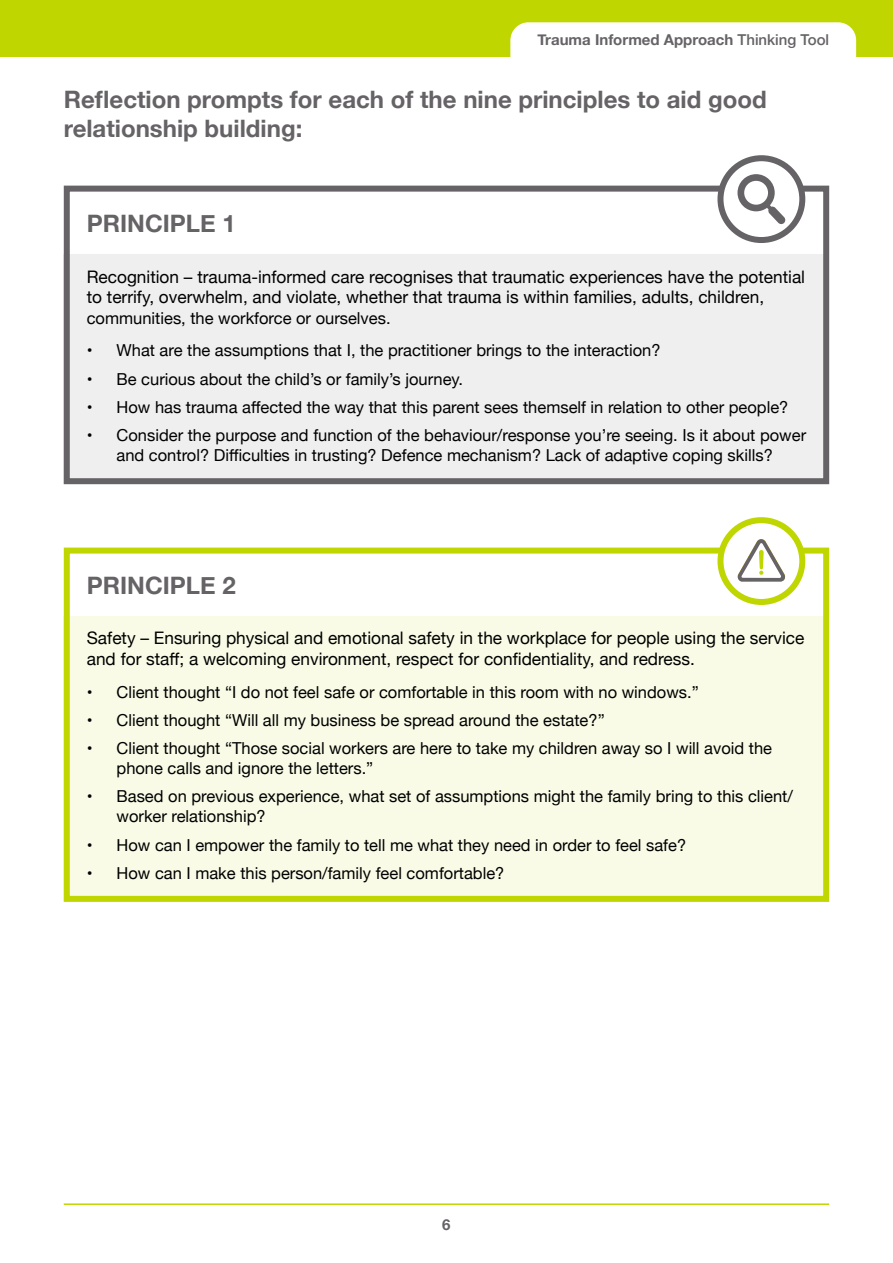
<style>
.page{position:relative;width:893px;height:1263px;background:#fff}
.page>*{position:absolute;margin:0;border:0;box-sizing:border-box;transform-origin:0 0}
.Sub_Header{font:700 24px/28.8px "Helvetica Neue";color:#666366}
.Sub_Header_Spread{font:700 24px "Helvetica Neue";color:#666366}
.Body{font:17.25px/20.7px "Helvetica Neue";color:#000}
.Body-2{font:16.5px/19.8px "Helvetica Neue";color:#000}
.t1{font:700 15px "Helvetica Neue";color:#666366}
.s1{font-weight:500}
</style>
<div class="page">
<hr style="left:64px;top:1203px;width:765px;height:2px;background:#bfd600">
<div style="left:0;top:0;width:893px;height:56px;background:#bfd600"></div>
<div style="left:510px;top:22px;width:346px;height:53px;background:#fff;border-radius:18px"></div>
<div style="left:64px;top:186px;width:765px;height:298px;background:#f0eff0"></div>
<div style="left:64px;top:186px;width:765px;height:68px;background:#fff"></div>
<div style="left:64px;top:186px;width:765px;height:298px;border:6px solid #666366"></div>
<svg style="left:720px;top:158px;width:82px;height:82px"></svg>
<div style="left:717px;top:155px;width:88px;height:88px;border:6px solid #666366;border-radius:50%"></div>
<div style="left:64px;top:548px;width:765px;height:354px;background:#f9fbe6"></div>
<div style="left:64px;top:548px;width:765px;height:68px;background:#fff"></div>
<div style="left:64px;top:548px;width:765px;height:354px;border:6px solid #bfd600"></div>
<svg style="left:720px;top:520px;width:82px;height:82px"></svg>
<div style="left:717px;top:517px;width:88px;height:88px;border:6px solid #bfd600;border-radius:50%"></div>
<svg style="left:737px;top:174px;width:49px;height:50px"></svg>
<svg style="left:737px;top:539px;width:49px;height:43px"></svg>
<p class="t1" style="left:537px;top:28px;width:293px">Trauma Informed Approach <span class="s1">Thinking Tool</span></p>
<h3 class="Sub_Header" style="left:64px;top:86px;width:704px">Reflection prompts for each of the nine principles to aid good relationship building:</h3>
<h2 class="Sub_Header_Spread" style="left:87px;top:205px;width:150px">PRINCIPLE 1</h2>
<p class="Body" style="left:87px;top:267px;width:720px">Recognition – trauma-informed care recognises that traumatic experiences have the potential to terrify, overwhelm, and violate, whether that trauma is within families, adults, children,</p>
<p class="Body-2" style="left:87px;top:309px;width:305px">communities, the workforce or ourselves.</p>
<p class="Body-2" style="left:87px;top:342px;width:575px">• What are the assumptions that I, the practitioner brings to the interaction?</p>
<p class="Body-2" style="left:87px;top:370px;width:378px">• Be curious about the child’s or family’s journey.</p>
<p class="Body-2" style="left:87px;top:398px;width:703px">• How has trauma affected the way that this parent sees themself in relation to other people?</p>
<p class="Body-2" style="left:87px;top:427px;width:721px;text-align:center">• Consider the purpose and function of the behaviour/response you’re seeing. Is it about power and control? Difficulties in trusting? Defence mechanism? Lack of adaptive coping skills?</p>
<h2 class="Sub_Header_Spread" style="left:87px;top:567px;width:150px">PRINCIPLE 2</h2>
<p class="Body" style="left:87px;top:629px;width:719px">Safety – Ensuring physical and emotional safety in the workplace for people using the service and for staff; a welcoming environment, respect for confidentiality, and redress.</p>
<p class="Body-2" style="left:87px;top:683px;width:613px">• Client thought “I do not feel safe or comfortable in this room with no windows.”</p>
<p class="Body-2" style="left:87px;top:711px;width:519px">• Client thought “Will all my business be spread around the estate?”</p>
<p class="Body-2" style="left:117px;top:739px;width:657px;text-indent:-30px">• Client thought “Those social workers are here to take my children away so I will avoid the phone calls and ignore the letters.”</p>
<p class="Body-2" style="left:117px;top:788px;width:678px;text-indent:-30px">• Based on previous experience, what set of assumptions might the family bring to this client/ worker relationship?</p>
<p class="Body-2" style="left:87px;top:836px;width:601px">• How can I empower the family to tell me what they need in order to feel safe?</p>
<p class="Body-2" style="left:87px;top:864px;width:419px">• How can I make this person/family feel comfortable?</p>
<p class="t1" style="left:442px;top:1213px;width:10px">6</p>
</div>
